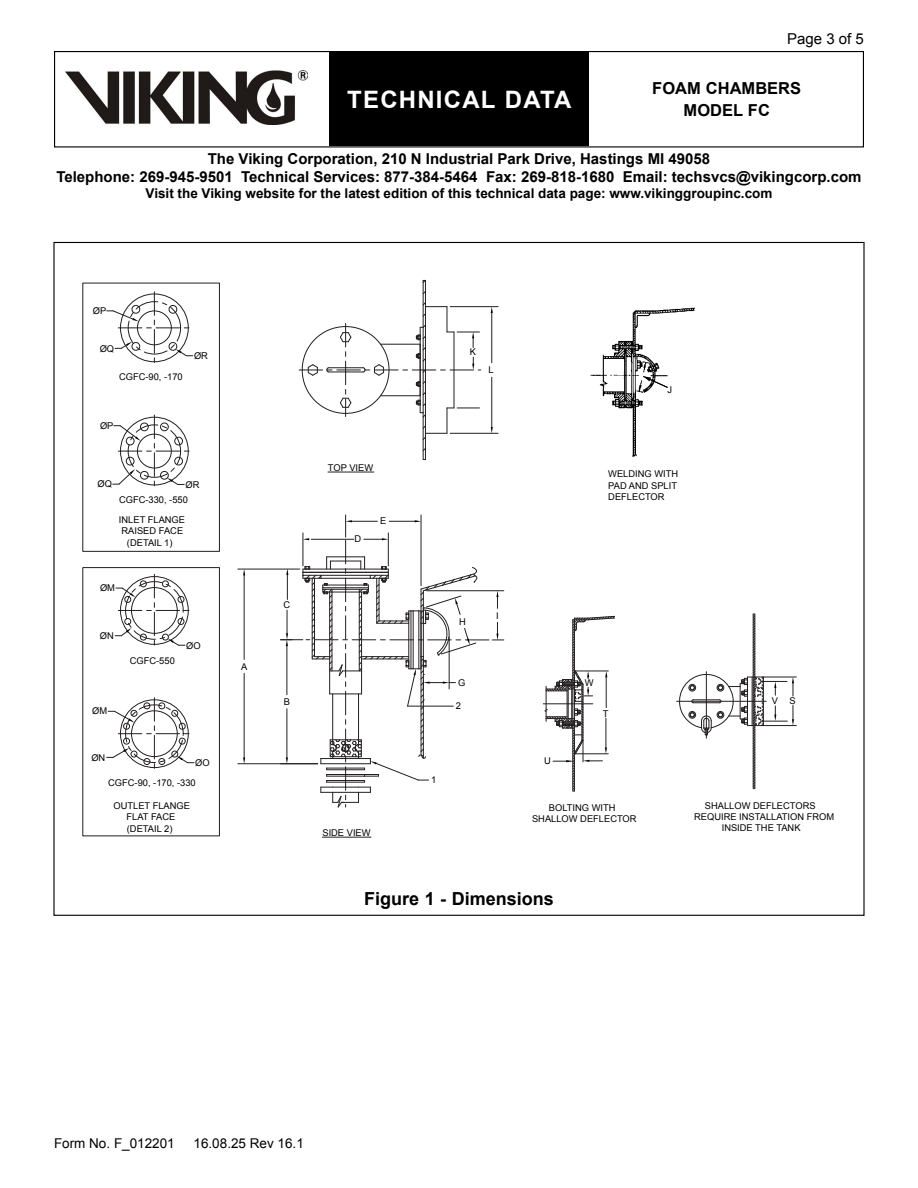
<style>
.page{position:relative;width:918px;height:1188px;background:#fff}
.page>*{position:absolute;margin:0;border:0;box-sizing:border-box;transform-origin:0 0}
.t1{font:700 24px "Arial";letter-spacing:.05em;color:#fff}
.t2{font:700 18px "Arial";color:#000}
.t3{font:700 16.5px "Arial";color:#000}
.t4{font:700 15px/18px "Arial";color:#000;text-align:center}
.t5{font:15px "Arial";color:#000}
.t6{font:700 13.5px "Arial";color:#000}
.t7{font:13.5px "Arial";color:#000}
.t8{font:9.3px/11.2px "Arial";color:#000;text-align:center}
</style>
<div class="page">
<div style="left:54px;top:51px;width:810px;height:96px;border:1px solid #000"></div>
<div style="left:329px;top:52px;width:260px;height:94px;background:#000"></div>
<img style="left:65px;top:70px;width:243px;height:54px">
<hr style="left:543px;top:703px;width:50px;height:1px;background:#231f20">
<hr style="left:763px;top:677px;width:33px;height:1px;background:#231f20">
<hr style="left:763px;top:725px;width:33px;height:1px;background:#231f20">
<hr style="left:238px;top:763px;width:80px;height:1px;background:#231f20">
<hr style="left:238px;top:569px;width:62px;height:1px;background:#231f20">
<hr style="left:244px;top:673px;width:1px;height:84px;background:#231f20">
<hr style="left:244px;top:575px;width:1px;height:84px;background:#231f20">
<svg style="left:243px;top:757px;width:2px;height:7px"></svg>
<svg style="left:243px;top:569px;width:2px;height:6px"></svg>
<hr style="left:322px;top:837px;width:49px;height:1px;background:#231f20">
<hr style="left:423px;top:280px;width:1px;height:47px;background:#231f20">
<svg style="left:422px;top:279px;width:3px;height:5px"></svg>
<hr style="left:423px;top:413px;width:1px;height:47px;background:#231f20">
<hr style="left:425px;top:280px;width:1px;height:180px;background:#231f20">
<hr style="left:450px;top:306px;width:48px;height:1px;background:#231f20">
<hr style="left:450px;top:433px;width:48px;height:1px;background:#231f20">
<hr style="left:491px;top:313px;width:1px;height:50px;background:#231f20">
<hr style="left:491px;top:377px;width:1px;height:50px;background:#231f20">
<svg style="left:491px;top:307px;width:2px;height:6px"></svg>
<svg style="left:491px;top:427px;width:2px;height:6px"></svg>
<hr style="left:328px;top:472px;width:46px;height:1px;background:#231f20">
<svg style="left:107px;top:292px;width:86px;height:71px"></svg>
<svg style="left:113px;top:415px;width:77px;height:72px"></svg>
<svg style="left:115px;top:574px;width:75px;height:72px"></svg>
<svg style="left:107px;top:698px;width:87px;height:71px"></svg>
<svg style="left:299px;top:302px;width:182px;height:138px"></svg>
<svg style="left:281px;top:515px;width:223px;height:293px"></svg>
<svg style="left:544px;top:615px;width:71px;height:177px"></svg>
<svg style="left:677px;top:613px;width:117px;height:177px"></svg>
<img style="left:590px;top:307px;width:105px;height:150px">
<svg style="left:643px;top:376px;width:25px;height:12px"></svg>
<div style="left:82px;top:567px;width:138px;height:269px;border:1px solid #231f20"></div>
<div style="left:82px;top:283px;width:138px;height:269px;border:1px solid #231f20"></div>
<h3 class="t5" style="left:787px;top:29px;width:78px">Page 3 of 5</h3>
<h3 class="t3" style="left:652px;top:77px;width:67px">Foam cha</h3>
<h3 class="t3" style="left:742px;top:77px;width:61px">mbers</h3>
<h3 class="t3" style="left:684px;top:100px;width:39px">Model</h3>
<h3 class="t3" style="left:748px;top:100px;width:23px">FC</h3>
<h3 class="t4" style="left:56px;top:150px;width:807px">The Viking Corporation, 210 N Industrial Park Drive, Hastings MI 49058<br>Telephone: 269-945-9501 Technical Services: 877-384-5464 Fax: 269-818-1680 Email: techsvcs@vikingcorp.com</h3>
<h3 class="t6" style="left:146px;top:184px;width:628px">Visit the Viking website for the latest edition of this technical data page: www.vikinggroupinc.com</h3>
<h1 class="t1" style="left:347px;top:84px;width:226px">TECHNICAL DATA</h1>
<p class="t8" style="left:93px;top:305px;width:15px">ØP</p>
<p class="t8" style="left:100px;top:343px;width:16px">ØQ</p>
<p class="t8" style="left:119px;top:371px;width:65px">CGFC-90, -170</p>
<p class="t8" style="left:194px;top:350px;width:15px">ØR</p>
<p class="t8" style="left:100px;top:420px;width:15px">ØP</p>
<p class="t8" style="left:97px;top:479px;width:16px">ØQ</p>
<p class="t8" style="left:185px;top:479px;width:15px">ØR</p>
<p class="t8" style="left:119px;top:494px;width:70px">CGFC-330, -550</p>
<p class="t8" style="left:119px;top:514px;width:68px">INLET FLANGE<br>RAISED FACE (DETAIL 1)</p>
<p class="t8" style="left:100px;top:582px;width:17px">ØM</p>
<p class="t8" style="left:100px;top:630px;width:15px">ØN</p>
<p class="t8" style="left:130px;top:655px;width:47px">CGFC-550</p>
<p class="t8" style="left:186px;top:640px;width:16px">ØO</p>
<p class="t8" style="left:92px;top:706px;width:17px">ØM</p>
<p class="t8" style="left:91px;top:752px;width:15px">ØN</p>
<p class="t8" style="left:195px;top:757px;width:16px">ØO</p>
<p class="t8" style="left:108px;top:777px;width:89px">CGFC-90, -170, -330</p>
<p class="t8" style="left:114px;top:800px;width:78px">OUTLET FLANGE<br>FLAT FACE (DETAIL 2)</p>
<p class="t8" style="left:241px;top:661px;width:8px">A</p>
<p class="t8" style="left:284px;top:599px;width:8px">C</p>
<p class="t8" style="left:284px;top:696px;width:8px">B</p>
<p class="t8" style="left:328px;top:462px;width:47px">TOP VIEW</p>
<p class="t8" style="left:355px;top:534px;width:8px">D</p>
<p class="t8" style="left:380px;top:516px;width:8px">E</p>
<p class="t8" style="left:322px;top:827px;width:50px">SIDE VIEW</p>
<p class="t8" style="left:470px;top:347px;width:8px">K</p>
<p class="t8" style="left:488px;top:364px;width:7px">L</p>
<p class="t8" style="left:668px;top:385px;width:6px">J</p>
<p class="t8" style="left:608px;top:469px;width:71px;text-align:left">WELDING WITH<br>PAD AND SPLIT<br>DEFLECTOR</p>
<p class="t8" style="left:459px;top:616px;width:8px">H</p>
<p class="t8" style="left:458px;top:677px;width:9px">G</p>
<p class="t8" style="left:456px;top:701px;width:7px">2</p>
<p class="t8" style="left:431px;top:774px;width:7px">1</p>
<p class="t8" style="left:496px;top:610px;width:4px">I</p>
<p class="t8" style="left:544px;top:755px;width:8px">U</p>
<p class="t8" style="left:585px;top:677px;width:10px">W</p>
<p class="t8" style="left:603px;top:708px;width:7px">T</p>
<p class="t8" style="left:772px;top:695px;width:25px">V S</p>
<p class="t8" style="left:532px;top:802px;width:106px">BOLTING WITH<br>SHALLOW DEFLECTOR</p>
<p class="t8" style="left:705px;top:800px;width:112px">SHALLOW DEFLECTORS</p>
<p class="t8" style="left:694px;top:812px;width:142px">REQUIRE INSTALLATION FROM</p>
<p class="t8" style="left:722px;top:822px;width:80px">INSIDE THE TANK</p>
<h2 class="t2" style="left:364px;top:887px;width:191px">Figure 1 - Dimensions</h2>
<h3 class="t7" style="left:54px;top:1134px;width:122px">Form No. F_012201</h3>
<h3 class="t7" style="left:194px;top:1134px;width:112px">16.08.25 Rev 16.1</h3>
</div>
